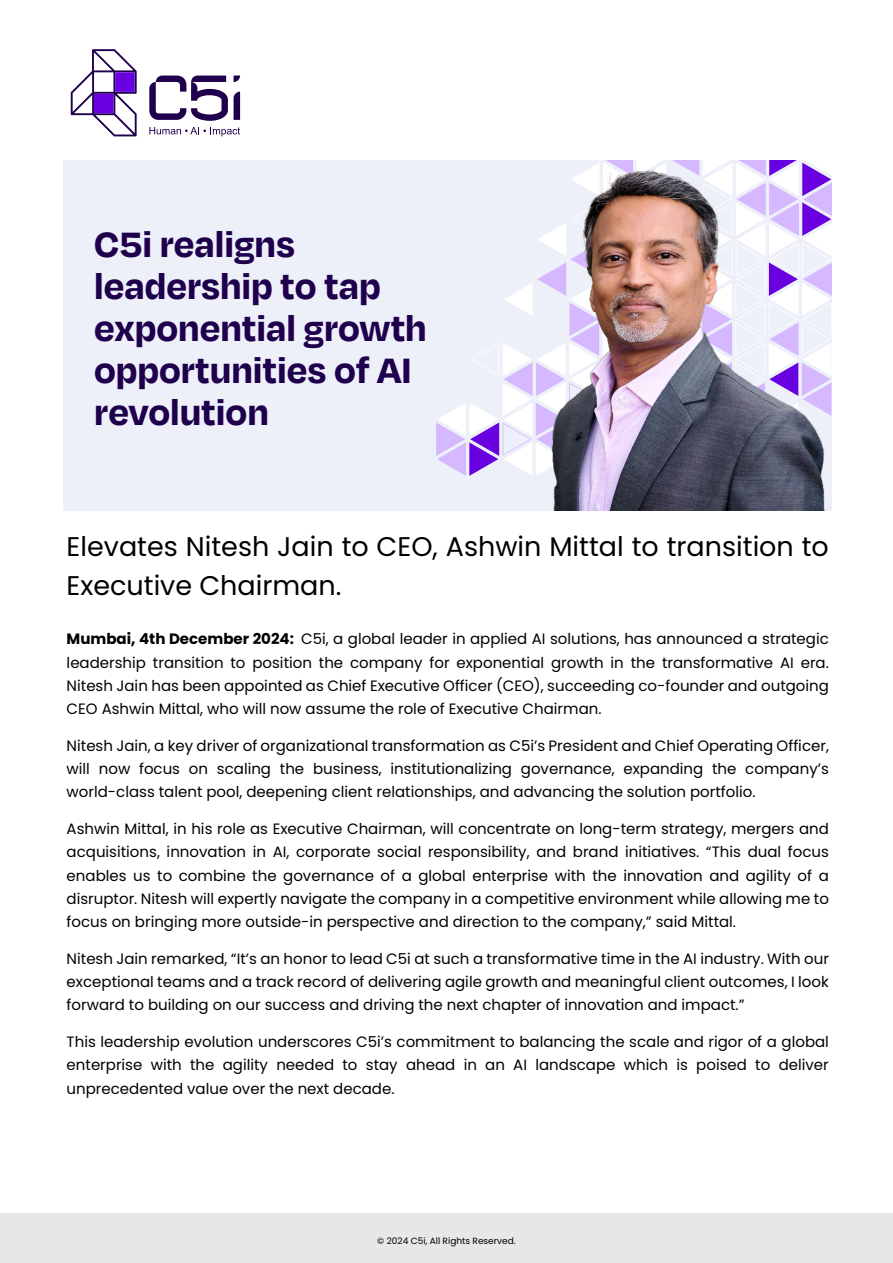
<style>
.page{position:relative;width:893px;height:1263px;background:#fff}
.page>*{position:absolute;margin:0;border:0;box-sizing:border-box;transform-origin:0 0}
.t1{font:700 40.5px/42px "Degular";color:#1f004c}
.t2{font:27px/39px "Poppins";color:#000}
.t3{font:15px/23.2px "Poppins";color:#000;text-align:justify}
.t4{font:9px "Poppins";color:#000}
.s1{font-weight:700}
</style>
<div class="page">
<div style="left:0;top:1213px;width:893px;height:50px;background:#e6e7e8"></div>
<div style="left:64px;top:160px;width:768px;height:351px;background:#edf0f9"></div>
<svg style="left:436px;top:403px;width:34px;height:73px"></svg>
<img style="left:470px;top:160px;width:362px;height:351px">
<svg style="left:71px;top:49px;width:66px;height:87px"></svg>
<div style="left:115px;top:72px;width:20px;height:20px;background:#6800e0"></div>
<div style="left:94px;top:94px;width:19px;height:19px;background:#6800e0"></div>
<svg style="left:234px;top:92px;width:6px;height:28px"></svg>
<svg style="left:149px;top:76px;width:79px;height:45px"></svg>
<svg style="left:234px;top:76px;width:6px;height:6px"></svg>
<svg style="left:149px;top:127px;width:91px;height:9px"></svg>
<h1 class="t1" style="left:94px;top:221px;width:334px">C5i realigns leadership to tap exponential growth opportunities of AI revolution</h1>
<h2 class="t2" style="left:67px;top:527px;width:764px">Elevates Nitesh Jain to CEO, Ashwin Mittal to transition to<br>Executive Chairman.</h2>
<p class="t3" style="left:67px;top:627px;width:764px"><span class="s1">Mumbai, 4th December 2024:</span> C5i, a global leader in applied AI solutions, has announced a strategic leadership transition to position the company for exponential growth in the transformative AI era.<br>Nitesh Jain has been appointed as Chief Executive Officer (CEO), succeeding co-founder and outgoing CEO Ashwin Mittal, who will now assume the role of Executive Chairman.</p>
<p class="t3" style="left:67px;top:734px;width:764px">Nitesh Jain, a key driver of organizational transformation as C5i’s President and Chief Operating Officer, will now focus on scaling the business, institutionalizing governance, expanding the company’s world-class talent pool, deepening client relationships, and advancing the solution portfolio.</p>
<p class="t3" style="left:67px;top:817px;width:764px">Ashwin Mittal, in his role as Executive Chairman, will concentrate on long-term strategy, mergers and acquisitions, innovation in AI, corporate social responsibility, and brand initiatives. “This dual focus enables us to combine the governance of a global enterprise with the innovation and agility of a disruptor. Nitesh will expertly navigate the company in a competitive environment while allowing me to focus on bringing more outside-in perspective and direction to the company,” said Mittal.</p>
<p class="t3" style="left:67px;top:947px;width:764px">Nitesh Jain remarked, “It’s an honor to lead C5i at such a transformative time in the AI industry. With our exceptional teams and a track record of delivering agile growth and meaningful client outcomes, I look forward to building on our success and driving the next chapter of innovation and impact.”</p>
<p class="t3" style="left:67px;top:1030px;width:764px">This leadership evolution underscores C5i’s commitment to balancing the scale and rigor of a global enterprise with the agility needed to stay ahead in an AI landscape which is poised to deliver unprecedented value over the next decade.</p>
<p class="t4" style="left:377px;top:1235px;width:140px">© 2024 C5i, All Rights Reserved.</p>
</div>
